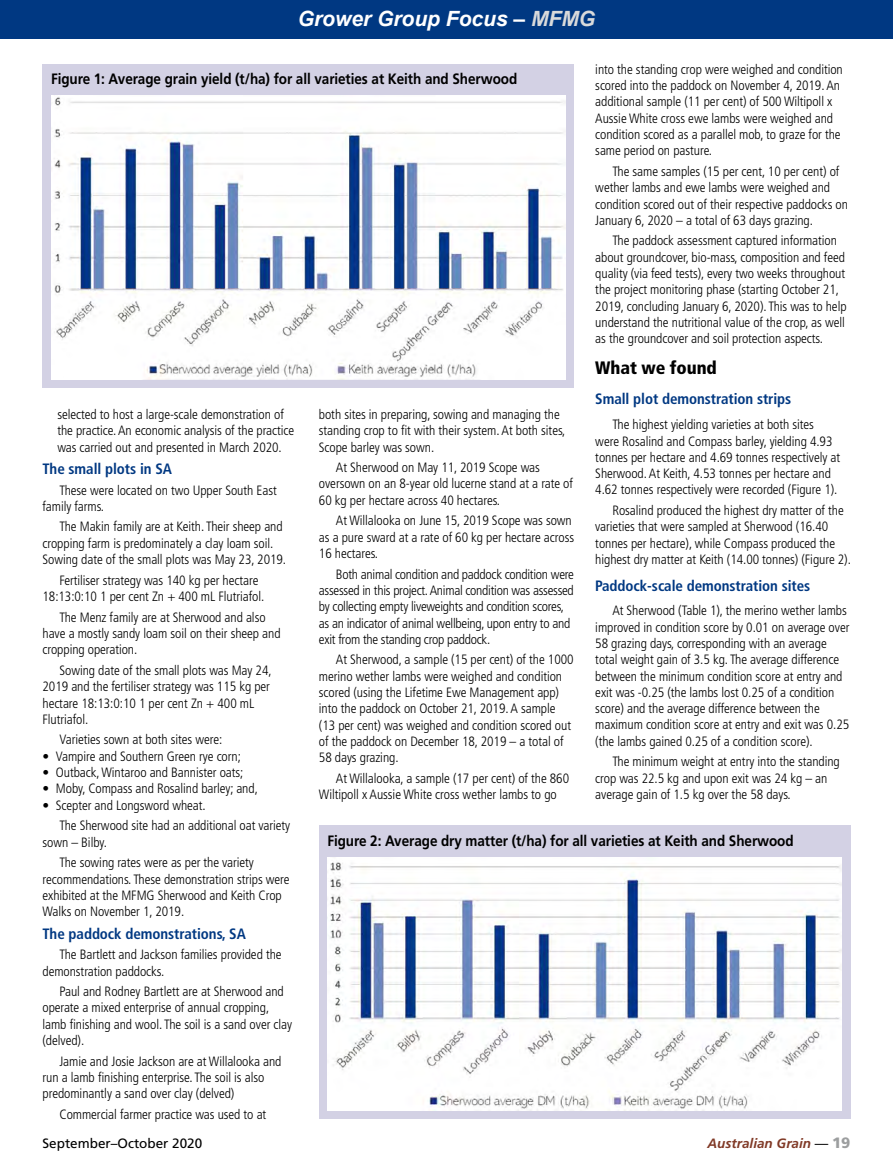
<style>
.page{position:relative;width:893px;height:1170px;background:#fff}
.page>*{position:absolute;margin:0;border:0;box-sizing:border-box;transform-origin:0 0}
.t1{font:italic 700 21px "Arial";color:#fff}
.t2{font:900 condensed 18px "Frutiger";letter-spacing:-.005em;color:#000}
.t3{font:700 15px "Frutiger";letter-spacing:-.005em;color:#000;scale:.9 1}
.t4{font:700 condensed 15px "Frutiger";letter-spacing:-.005em;color:#003882}
.t5{font:300 condensed 13.5px/16.4px "Frutiger";letter-spacing:-.005em;color:#000}
.t6{font:13.5px "Frutiger";color:#000}
.t7{font:italic 700 13.5px "Frutiger";color:#803926}
.s1{color:#d9dadb}
.s2{font-weight:400;font-style:normal;color:#000}
.s3{font-weight:900;font-style:normal;font-size:15px;color:#9c9e9f}
</style>
<div class="page">
<div style="left:0;top:0;width:893px;height:38px;background:#003882"></div>
<div style="left:319px;top:825px;width:531px;height:293px;background:#d3d1e4"></div>
<img style="left:327px;top:857px;width:515px;height:253px">
<div style="left:43px;top:64px;width:531px;height:323px;background:#d3d1e4"></div>
<img style="left:51px;top:95px;width:515px;height:284px">
<h1 class="t1" style="left:298px;top:5px;width:299px">Grower Group Focus – <span class="s1">MFMG</span></h1>
<p class="t5" style="left:595px;top:61px;width:249px">into the standing crop were weighed and condition scored into the paddock on November 4, 2019. An additional sample (11 per cent) of 500 Wiltipoll x Aussie White cross ewe lambs were weighed and condition scored as a parallel mob, to graze for the same period on pasture.</p>
<p class="t5" style="left:595px;top:163px;width:254px;text-indent:17px">The same samples (15 per cent, 10 per cent) of wether lambs and ewe lambs were weighed and condition scored out of their respective paddocks on January 6, 2020 – a total of 63 days grazing.</p>
<p class="t5" style="left:595px;top:233px;width:253px;text-indent:17px">The paddock assessment captured information about groundcover, bio-mass, composition and feed quality (via feed tests), every two weeks throughout the project monitoring phase (starting October 21, 2019, concluding January 6, 2020). This was to help understand the nutritional value of the crop, as well as the groundcover and soil protection aspects.</p>
<h2 class="t2" style="left:595px;top:356px;width:123px">What we found</h2>
<p class="t4" style="left:595px;top:390px;width:198px">Small plot demonstration strips</p>
<p class="t5" style="left:595px;top:416px;width:246px;text-indent:17px">The highest yielding varieties at both sites were Rosalind and Compass barley, yielding 4.93 tonnes per hectare and 4.69 tonnes respectively at Sherwood. At Keith, 4.53 tonnes per hectare and 4.62 tonnes respectively were recorded (Figure 1).</p>
<p class="t5" style="left:595px;top:502px;width:257px;text-indent:17px">Rosalind produced the highest dry matter of the varieties that were sampled at Sherwood (16.40 tonnes per hectare), while Compass produced the highest dry matter at Keith (14.00 tonnes) (Figure 2).</p>
<p class="t4" style="left:595px;top:576px;width:217px">Paddock-scale demonstration sites</p>
<p class="t5" style="left:595px;top:602px;width:256px;text-indent:17px">At Sherwood (Table 1), the merino wether lambs improved in condition score by 0.01 on average over 58 grazing days, corresponding with an average total weight gain of 3.5 kg. The average difference between the minimum condition score at entry and exit was -0.25 (the lambs lost 0.25 of a condition score) and the average difference between the maximum condition score at entry and exit was 0.25 (the lambs gained 0.25 of a condition score).</p>
<p class="t5" style="left:595px;top:753px;width:246px;text-indent:17px">The minimum weight at entry into the standing crop was 22.5 kg and upon exit was 24 kg – an average gain of 1.5 kg over the 58 days.</p>
<p class="t3" style="left:51px;top:70px;width:520px">Figure 1: Average grain yield (t/ha) for all varieties at Keith and Sherwood</p>
<p class="t5" style="left:57px;top:406px;width:238px">selected to host a large-scale demonstration of the practice. An economic analysis of the practice was carried out and presented in March 2020.</p>
<p class="t4" style="left:43px;top:460px;width:131px">The small plots in SA</p>
<p class="t5" style="left:43px;top:482px;width:236px;text-indent:17px">These were located on two Upper South East family farms.</p>
<p class="t5" style="left:43px;top:519px;width:245px;text-indent:17px">The Makin family are at Keith. Their sheep and cropping farm is predominately a clay loam soil.<br>Sowing date of the small plots was May 23, 2019.</p>
<p class="t5" style="left:43px;top:572px;width:223px;text-indent:17px">Fertiliser strategy was 140 kg per hectare<br>18:13:0:10 1 per cent Zn + 400 mL Flutriafol.</p>
<p class="t5" style="left:43px;top:609px;width:240px;text-indent:17px">The Menz family are at Sherwood and also have a mostly sandy loam soil on their sheep and cropping operation.</p>
<p class="t5" style="left:43px;top:662px;width:231px;text-indent:17px">Sowing date of the small plots was May 24, 2019 and the fertiliser strategy was 115 kg per hectare 18:13:0:10 1 per cent Zn + 400 mL Flutriafol.</p>
<p class="t5" style="left:60px;top:731px;width:164px">Varieties sown at both sites were:</p>
<p class="t5" style="left:43px;top:748px;width:200px">• Vampire and Southern Green rye corn;</p>
<p class="t5" style="left:43px;top:764px;width:202px">• Outback, Wintaroo and Bannister oats;</p>
<p class="t5" style="left:43px;top:780px;width:217px">• Moby, Compass and Rosalind barley; and,</p>
<p class="t5" style="left:60px;top:795px;width:232px;line-height:20.5px;text-indent:-17px">• Scepter and Longsword wheat.<br>The Sherwood site had an additional oat variety</p>
<p class="t5" style="left:60px;top:831px;width:196px;line-height:20.5px;text-indent:-17px">sown – Bilby.<br>The sowing rates were as per the variety</p>
<p class="t5" style="left:43px;top:870px;width:249px">recommendations. These demonstration strips were exhibited at the MFMG Sherwood and Keith Crop<br>Walks on November 1, 2019.</p>
<p class="t4" style="left:43px;top:924px;width:205px">The paddock demonstrations, SA</p>
<p class="t5" style="left:43px;top:946px;width:241px;text-indent:17px">The Bartlett and Jackson families provided the demonstration paddocks.</p>
<p class="t5" style="left:43px;top:983px;width:251px;text-indent:17px">Paul and Rodney Bartlett are at Sherwood and operate a mixed enterprise of annual cropping, lamb finishing and wool. The soil is a sand over clay (delved).</p>
<p class="t5" style="left:43px;top:1052px;width:241px;text-indent:17px">Jamie and Josie Jackson are at Willalooka and run a lamb finishing enterprise. The soil is also predominantly a sand over clay (delved)</p>
<p class="t5" style="left:60px;top:1106px;width:208px">Commercial farmer practice was used to at</p>
<p class="t5" style="left:319px;top:406px;width:248px">both sites in preparing, sowing and managing the standing crop to fit with their system. At both sites,<br>Scope barley was sown.</p>
<p class="t5" style="left:319px;top:459px;width:256px;text-indent:17px">At Sherwood on May 11, 2019 Scope was oversown on an 8-year old lucerne stand at a rate of<br>60 kg per hectare across 40 hectares.</p>
<p class="t5" style="left:319px;top:512px;width:257px;text-indent:17px">At Willalooka on June 15, 2019 Scope was sown as a pure sward at a rate of 60 kg per hectare across<br>16 hectares.</p>
<p class="t5" style="left:319px;top:566px;width:257px;text-indent:17px">Both animal condition and paddock condition were assessed in this project. Animal condition was assessed by collecting empty liveweights and condition scores, as an indicator of animal wellbeing, upon entry to and exit from the standing crop paddock.</p>
<p class="t5" style="left:319px;top:651px;width:256px;text-indent:17px">At Sherwood, a sample (15 per cent) of the 1000 merino wether lambs were weighed and condition scored (using the Lifetime Ewe Management app) into the paddock on October 21, 2019. A sample (13 per cent) was weighed and condition scored out of the paddock on December 18, 2019 – a total of 58 days grazing.</p>
<p class="t5" style="left:319px;top:770px;width:252px;text-indent:17px">At Willalooka, a sample (17 per cent) of the 860<br>Wiltipoll x Aussie White cross wether lambs to go</p>
<p class="t3" style="left:327px;top:831px;width:520px">Figure 2: Average dry matter (t/ha) for all varieties at Keith and Sherwood</p>
<p class="t6" style="left:43px;top:1134px;width:161px">September–October 2020</p>
<p class="t7" style="left:708px;top:1134px;width:144px">Australian Grain <span class="s2">—</span> <span class="s3">19</span></p>
</div>
